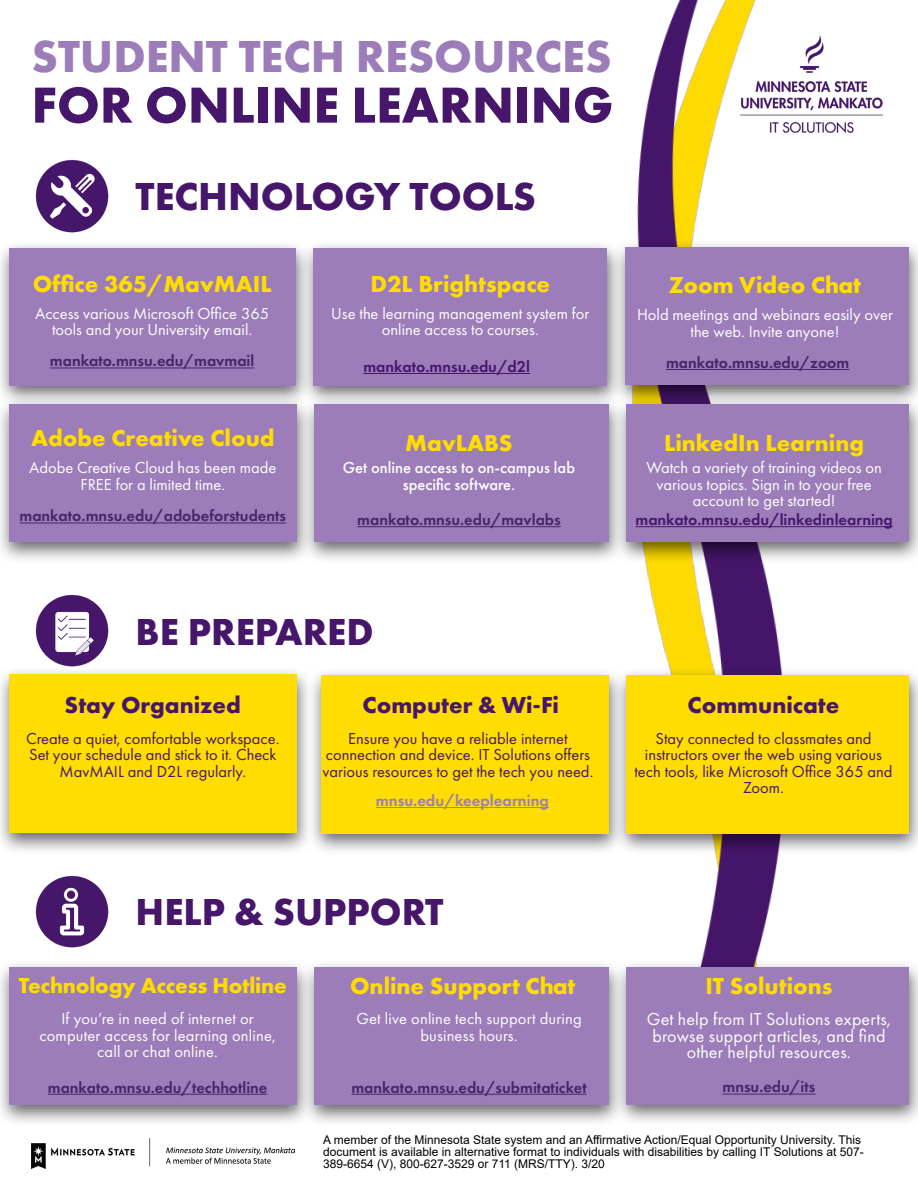
<style>
.page{position:relative;width:918px;height:1188px;background:#fff}
.page>*{position:absolute;margin:0;border:0;box-sizing:border-box;transform-origin:0 0}
.t1{font:700 52.5px "Futura PT";color:#46166b}
.t2{font:700 46.5px "Futura PT";color:#9c7db9}
.t3{font:700 40.5px "Futura PT";color:#46166b}
.t4{font:700 39px "Futura PT";color:#46166b}
.t5{font:700 24px "Futura PT";color:#fd0}
.t6{font:700 24px "Futura PT";color:#46166b}
.t7{font:700 22.5px "Futura PT";letter-spacing:-.01em;color:#fd0}
.t8{font:18px/16.5px "Futura PT";letter-spacing:.01em;color:#fff;text-align:center}
.t9{font:16.5px/16.5px "Futura PT";color:#fff;text-align:center}
.t10{font:16.5px/16.5px "Futura PT";color:#46166b;text-align:center}
.t11{font:500 16.5px/16.5px "Futura PT";color:#fff;text-align:center}
.t12{font:600 16.5px "Futura PT";color:#9c7db9}
.t13{font:600 16.35px "Futura PT";color:#472569}
.t14{font:600 16.35px "Futura PT";color:#46166b}
.t15{font:12px/12px "Arial";color:#000}
</style>
<div class="page">
<img style="left:637px;top:0;width:145px;height:959px">
<div style="left:0;top:240px;width:312px;height:168px;background:#000;opacity:.6"></div>
<div style="left:9px;top:248px;width:287px;height:138px;background:#9c7db9"></div>
<div style="left:612px;top:667px;width:306px;height:188px;background:#000;opacity:.6"></div>
<div style="left:627px;top:675px;width:282px;height:158px;background:#fd0"></div>
<div style="left:611px;top:239px;width:307px;height:168px;background:#000;opacity:.6"></div>
<div style="left:626px;top:248px;width:283px;height:137px;background:#9c7db9"></div>
<div style="left:307px;top:667px;width:318px;height:188px;background:#000;opacity:.6"></div>
<div style="left:321px;top:675px;width:288px;height:158px;background:#fd0"></div>
<div style="left:0;top:959px;width:313px;height:168px;background:#000;opacity:.6"></div>
<div style="left:9px;top:968px;width:288px;height:137px;background:#9c7db9"></div>
<div style="left:612px;top:959px;width:306px;height:168px;background:#000;opacity:.6"></div>
<div style="left:627px;top:967px;width:282px;height:137px;background:#9c7db9"></div>
<div style="left:300px;top:959px;width:325px;height:168px;background:#000;opacity:.6"></div>
<div style="left:315px;top:968px;width:294px;height:137px;background:#9c7db9"></div>
<div style="left:0;top:396px;width:313px;height:168px;background:#000;opacity:.6"></div>
<div style="left:9px;top:405px;width:288px;height:137px;background:#9c7db9"></div>
<div style="left:612px;top:396px;width:306px;height:168px;background:#000;opacity:.6"></div>
<div style="left:627px;top:404px;width:282px;height:138px;background:#9c7db9"></div>
<div style="left:300px;top:396px;width:325px;height:168px;background:#000;opacity:.6"></div>
<div style="left:315px;top:405px;width:294px;height:137px;background:#9c7db9"></div>
<div style="left:299px;top:240px;width:325px;height:168px;background:#000;opacity:.6"></div>
<div style="left:314px;top:248px;width:294px;height:138px;background:#9c7db9"></div>
<div style="left:0;top:666px;width:313px;height:189px;background:#000;opacity:.6"></div>
<div style="left:9px;top:675px;width:288px;height:158px;background:#fd0"></div>
<img style="left:32px;top:1138px;width:263px;height:31px">
<img style="left:741px;top:35px;width:142px;height:98px">
<img style="left:34px;top:594px;width:76px;height:75px">
<hr style="left:48px;top:1094px;width:219px;height:1px;background:#472569">
<hr style="left:351px;top:1094px;width:236px;height:1px;background:#472569">
<hr style="left:722px;top:1094px;width:93px;height:1px;background:#472569">
<img style="left:35px;top:875px;width:74px;height:73px">
<hr style="left:19px;top:523px;width:267px;height:1px;background:#472569">
<hr style="left:363px;top:373px;width:167px;height:1px;background:#46166b">
<hr style="left:357px;top:526px;width:204px;height:1px;background:#472569">
<hr style="left:666px;top:369px;width:183px;height:1px;background:#472569">
<hr style="left:50px;top:368px;width:204px;height:1px;background:#472569">
<hr style="left:635px;top:526px;width:258px;height:1px;background:#46166b">
<img style="left:35px;top:159px;width:74px;height:74px">
<hr style="left:376px;top:807px;width:173px;height:1px;background:#9c7db9">
<h2 class="t2" style="left:32px;top:26px;width:582px">STUDENT TECH RESOURCES</h2>
<h1 class="t1" style="left:32px;top:71px;width:583px">FOR ONLINE LEARNING</h1>
<h3 class="t3" style="left:136px;top:171px;width:402px">TECHNOLOGY TOOLS</h3>
<h3 class="t5" style="left:33px;top:268px;width:240px">Office 365/MavMAIL</h3>
<p class="t9" style="left:35px;top:305px;width:236px">Access various Microsoft Office 365 tools and your University email.</p>
<p class="t13" style="left:50px;top:351px;width:206px">mankato.mnsu.edu/mavmail</p>
<h3 class="t5" style="left:31px;top:423px;width:245px">Adobe Creative Cloud</h3>
<p class="t9" style="left:29px;top:460px;width:249px">Adobe Creative Cloud has been made<br>FREE for a limited time.</p>
<p class="t13" style="left:19px;top:506px;width:268px">mankato.mnsu.edu/adobeforstudents</p>
<h3 class="t5" style="left:370px;top:268px;width:181px">D2L Brightspace</h3>
<p class="t9" style="left:331px;top:305px;width:260px">Use the learning management system for online access to courses.</p>
<p class="t14" style="left:363px;top:356px;width:168px">mankato.mnsu.edu/d2l</p>
<h3 class="t5" style="left:405px;top:427px;width:109px">MavLABS</h3>
<p class="t11" style="left:343px;top:459px;width:234px">Get online access to on-campus lab specific software.</p>
<p class="t13" style="left:357px;top:509px;width:205px">mankato.mnsu.edu/mavlabs</p>
<h3 class="t4" style="left:136px;top:607px;width:239px">BE PREPARED</h3>
<h3 class="t6" style="left:65px;top:689px;width:178px">Stay Organized</h3>
<p class="t10" style="left:26px;top:730px;width:255px">Create a quiet, comfortable workspace.<br>Set your schedule and stick to it. Check<br>MavMAIL and D2L regularly.</p>
<h3 class="t6" style="left:363px;top:689px;width:198px">Computer &amp; Wi-Fi</h3>
<p class="t10" style="left:323px;top:730px;width:272px">Ensure you have a reliable internet connection and device. IT Solutions offers various resources to get the tech you need.</p>
<p class="t12" style="left:376px;top:790px;width:175px">mnsu.edu/keeplearning</p>
<h3 class="t4" style="left:136px;top:887px;width:309px">HELP &amp; SUPPORT</h3>
<h3 class="t7" style="left:19px;top:971px;width:269px">Technology Access Hotline</h3>
<p class="t9" style="left:39px;top:1010px;width:238px">If you’re in need of internet or computer access for learning online, call or chat online.</p>
<p class="t13" style="left:48px;top:1077px;width:221px">mankato.mnsu.edu/techhotline</p>
<h3 class="t5" style="left:350px;top:971px;width:227px">Online Support Chat</h3>
<p class="t9" style="left:356px;top:1010px;width:227px">Get live online tech support during business hours.</p>
<p class="t13" style="left:351px;top:1077px;width:237px">mankato.mnsu.edu/submitaticket</p>
<h3 class="t5" style="left:669px;top:270px;width:194px">Zoom Video Chat</h3>
<p class="t9" style="left:637px;top:306px;width:257px">Hold meetings and webinars easily over the web. Invite anyone!</p>
<p class="t13" style="left:666px;top:352px;width:185px">mankato.mnsu.edu/zoom</p>
<h3 class="t5" style="left:664px;top:427px;width:201px">LinkedIn Learning</h3>
<p class="t9" style="left:646px;top:459px;width:237px">Watch a variety of training videos on various topics. Sign in to your free account to get started!</p>
<p class="t14" style="left:635px;top:509px;width:259px">mankato.mnsu.edu/linkedinlearning</p>
<h3 class="t6" style="left:688px;top:689px;width:153px">Communicate</h3>
<p class="t10" style="left:634px;top:730px;width:260px">Stay connected to classmates and instructors over the web using various tech tools, like Microsoft Office 365 and<br>Zoom.</p>
<h3 class="t5" style="left:705px;top:971px;width:129px">IT Solutions</h3>
<p class="t8" style="left:647px;top:1011px;width:246px">Get help from IT Solutions experts, browse support articles, and find other helpful resources.</p>
<p class="t13" style="left:722px;top:1077px;width:94px">mnsu.edu/its</p>
<p class="t15" style="left:323px;top:1134px;width:542px">A member of the Minnesota State system and an Affirmative Action/Equal Opportunity University. This document is available in alternative format to individuals with disabilities by calling IT Solutions at 507-<br>389-6654 (V), 800-627-3529 or 711 (MRS/TTY). 3/20</p>
</div>
